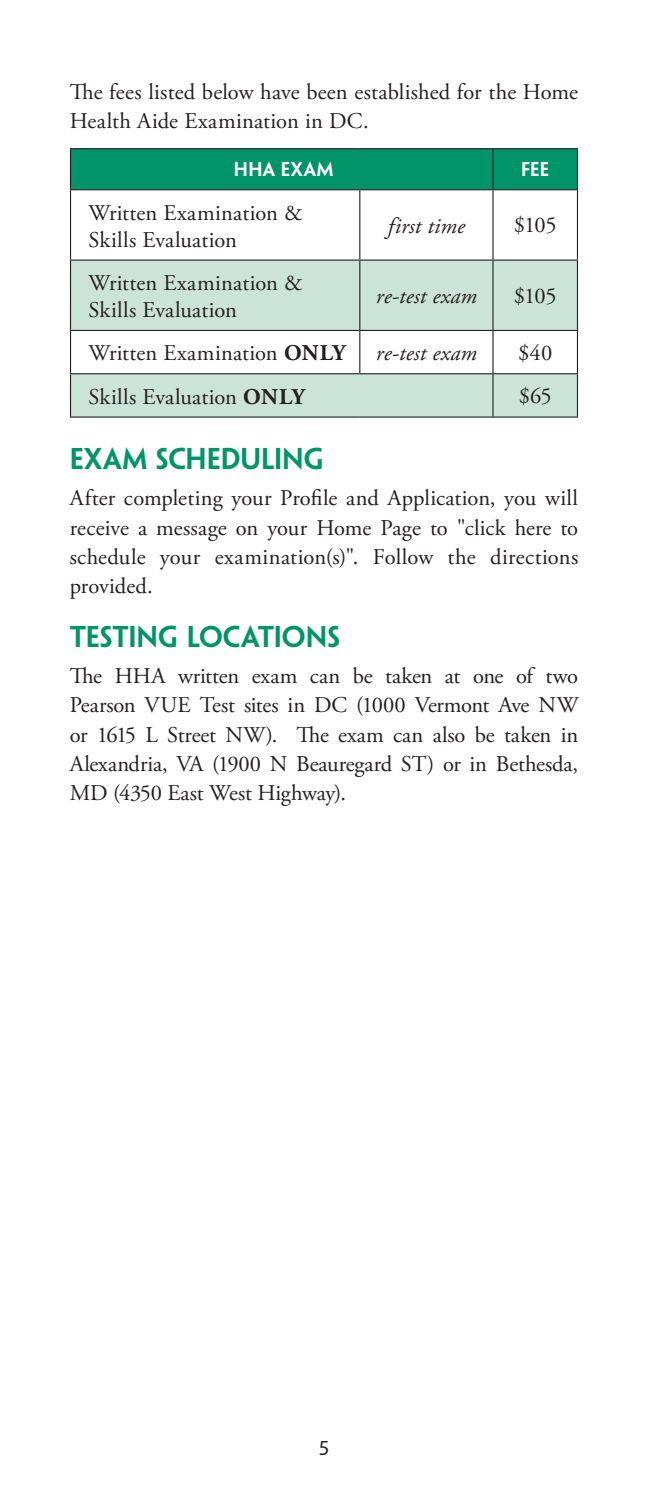
<style>
.page{position:relative;width:648px;height:1499px;background:#fff}
.page>*{position:absolute;margin:0;border:0;box-sizing:border-box;transform-origin:0 0}
.t1{font:600 27px "Penumbra Sans Std";color:#009468}
.t2{font:22.5px/29.2px "Adobe Garamond Pro";letter-spacing:.005em;color:#231f20}
.t3{font:italic 22.5px "Adobe Garamond Pro";letter-spacing:.01em;color:#231f20}
.t4{font:600 18px "Penumbra Sans Std";letter-spacing:.02em;color:#fff}
.t5{font:18px "Penumbra Sans Std";color:#231f20}
.s1{font-weight:700}
</style>
<div class="page">
<div style="left:71px;top:149px;width:506px;height:40px;background:#009468"></div>
<svg style="left:71px;top:190px;width:506px;height:69px"></svg>
<svg style="left:71px;top:261px;width:506px;height:155px;fill:#cbe3d9"></svg>
<hr style="left:70px;top:190px;width:1px;height:69px;background:#231f20">
<hr style="left:359px;top:190px;width:1px;height:69px;background:#231f20">
<hr style="left:492px;top:190px;width:2px;height:69px;background:#231f20">
<hr style="left:577px;top:190px;width:1px;height:69px;background:#231f20">
<hr style="left:70px;top:259px;width:290px;height:2px;background:#231f20">
<hr style="left:70px;top:261px;width:1px;height:69px;background:#231f20">
<hr style="left:360px;top:259px;width:133px;height:2px;background:#231f20">
<hr style="left:359px;top:261px;width:1px;height:69px;background:#231f20">
<hr style="left:493px;top:259px;width:85px;height:2px;background:#231f20">
<hr style="left:492px;top:261px;width:2px;height:69px;background:#231f20">
<hr style="left:577px;top:261px;width:1px;height:69px;background:#231f20">
<hr style="left:70px;top:330px;width:290px;height:1px;background:#231f20">
<hr style="left:70px;top:331px;width:1px;height:42px;background:#231f20">
<hr style="left:360px;top:330px;width:133px;height:1px;background:#231f20">
<hr style="left:359px;top:331px;width:1px;height:42px;background:#231f20">
<hr style="left:493px;top:330px;width:85px;height:1px;background:#231f20">
<hr style="left:492px;top:331px;width:2px;height:42px;background:#231f20">
<hr style="left:577px;top:331px;width:1px;height:42px;background:#231f20">
<hr style="left:70px;top:373px;width:290px;height:1px;background:#231f20">
<hr style="left:70px;top:374px;width:1px;height:42px;background:#231f20">
<hr style="left:360px;top:373px;width:133px;height:1px;background:#231f20">
<hr style="left:493px;top:373px;width:85px;height:1px;background:#231f20">
<hr style="left:492px;top:374px;width:2px;height:42px;background:#231f20">
<hr style="left:577px;top:374px;width:1px;height:42px;background:#231f20">
<hr style="left:70px;top:416px;width:290px;height:2px;background:#231f20">
<hr style="left:360px;top:416px;width:133px;height:2px;background:#231f20">
<hr style="left:493px;top:416px;width:85px;height:2px;background:#231f20">
<hr style="left:70px;top:148px;width:290px;height:1px;background:#231f20">
<hr style="left:70px;top:149px;width:1px;height:40px;background:#231f20">
<hr style="left:360px;top:148px;width:133px;height:1px;background:#231f20">
<hr style="left:493px;top:148px;width:85px;height:1px;background:#231f20">
<hr style="left:492px;top:149px;width:2px;height:40px;background:#231f20">
<hr style="left:577px;top:149px;width:1px;height:40px;background:#231f20">
<hr style="left:70px;top:189px;width:290px;height:1px;background:#231f20">
<hr style="left:360px;top:189px;width:133px;height:1px;background:#231f20">
<hr style="left:493px;top:189px;width:85px;height:1px;background:#231f20">
<p class="t2" style="left:70px;top:78px;width:510px">The fees listed below have been established for the Home<br>Health Aide Examination in DC.</p>
<p class="t4" style="left:234px;top:158px;width:101px">HHA EXAM</p>
<p class="t4" style="left:521px;top:158px;width:30px">FEE</p>
<p class="t2" style="left:89px;top:200px;width:215px;line-height:27px">Written Examination &amp;<br>Skills Evaluation</p>
<p class="t3" style="left:388px;top:212px;width:78px">first time</p>
<p class="t2" style="left:514px;top:211px;width:44px">$105</p>
<p class="t2" style="left:89px;top:270px;width:215px;line-height:27px">Written Examination &amp;<br>Skills Evaluation</p>
<p class="t3" style="left:376px;top:283px;width:103px">re-test exam</p>
<p class="t2" style="left:514px;top:282px;width:44px">$105</p>
<p class="t2" style="left:89px;top:339px;width:259px">Written Examination <span class="s1">ONLY</span></p>
<p class="t3" style="left:376px;top:340px;width:103px">re-test exam</p>
<p class="t2" style="left:518px;top:338px;width:36px">$40</p>
<p class="t2" style="left:89px;top:382px;width:218px">Skills Evaluation <span class="s1">ONLY</span></p>
<p class="t2" style="left:519px;top:382px;width:34px">$65</p>
<p class="t1" style="left:70px;top:442px;width:255px">EXAM SCHEDULING</p>
<p class="t2" style="left:70px;top:484px;width:510px;text-align:justify">After completing your Profile and Application, you will receive a message on your Home Page to "click here to schedule your examination(s)". Follow the directions provided.</p>
<p class="t1" style="left:70px;top:620px;width:272px">TESTING LOCATIONS</p>
<p class="t2" style="left:70px;top:662px;width:510px;text-align:justify">The HHA written exam can be taken at one of two Pearson VUE Test sites in DC (1000 Vermont Ave NW or 1615 L Street NW). The exam can also be taken in Alexandria, VA (1900 N Beauregard ST) or in Bethesda, MD (4350 East West Highway).</p>
<p class="t5" style="left:319px;top:1437px;width:11px">5</p>
</div>
